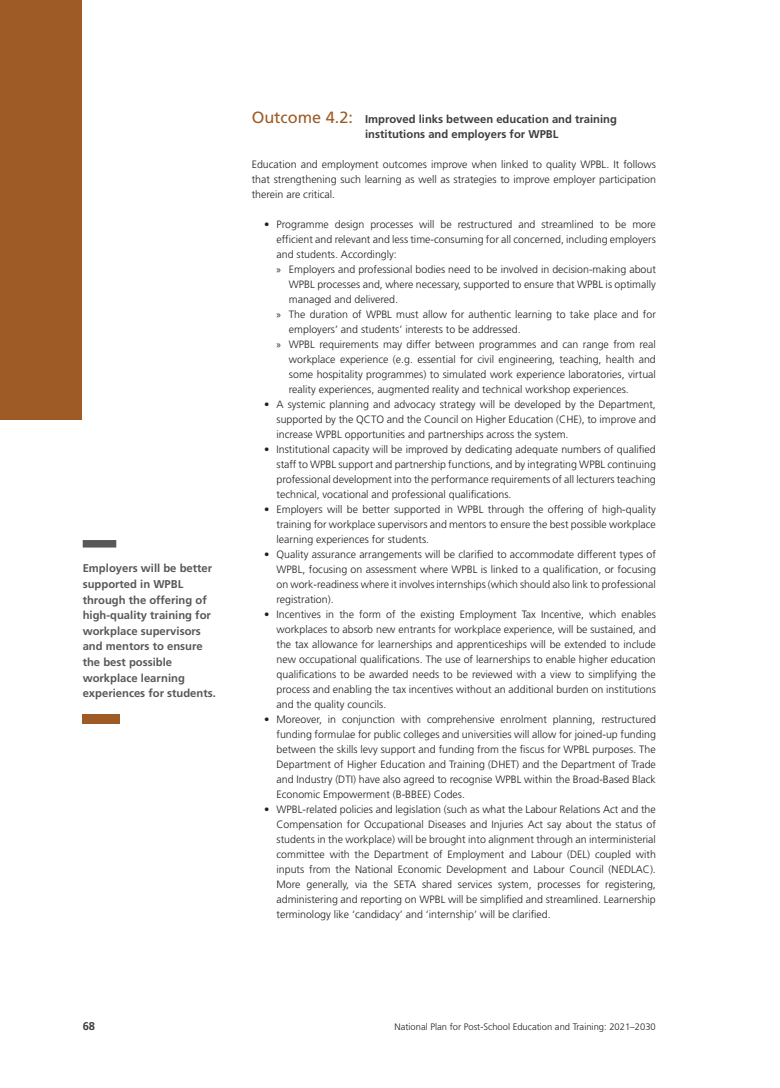
<style>
.page{position:relative;width:780px;height:1088px;background:#fff}
.page>*{position:absolute;margin:0;border:0;box-sizing:border-box;transform-origin:0 0}
.Pull_quote_LHP_CH4{font:700 11.25px/15.6px "Frutiger LT Std";color:#57585a}
.Outcome_Heading{font:700 11.25px/15px "Frutiger LT Std";color:#3e3e3f}
.Body_Copy{font:300 10.62px/15px "Frutiger LT Std";color:#231f20;text-align:justify}
.t1{font:300 9.38px "Frutiger LT Std";color:#231f20}
.s1{font-weight:400;font-size:16.25px;color:#9e5b25}
.s2{font-family:"Myriad Pro";font-weight:400}
</style>
<div class="page">
<div style="left:0;top:0;width:81px;height:419px;background:#9e5b25"></div>
<div style="left:83px;top:540px;width:33px;height:7px;background:#57585a"></div>
<div style="left:82px;top:714px;width:38px;height:9px;background:#9e5b25"></div>
<p class="Pull_quote_LHP_CH4" style="left:83px;top:561px;width:135px">Employers will be better supported in WPBL through the offering of high-quality training for workplace supervisors and mentors to ensure the best possible workplace learning experiences for students.</p>
<p class="Outcome_Heading" style="left:365px;top:111px;width:253px;text-indent:-113px"><span class="s1">Outcome 4.2:</span> Improved links between education and training institutions and employers for WPBL</p>
<p class="Body_Copy" style="left:252px;top:157px;width:405px">Education and employment outcomes improve when linked to quality WPBL. It follows that strengthening such learning as well as strategies to improve employer participation therein are critical.</p>
<p class="Body_Copy" style="left:276px;top:217px;width:381px;text-indent:-12px">• Programme design processes will be restructured and streamlined to be more efficient and relevant and less time-consuming for all concerned, including employers and students. Accordingly:</p>
<p class="Body_Copy" style="left:289px;top:262px;width:368px;text-indent:-12px"><span class="s2">»</span> Employers and professional bodies need to be involved in decision-making about WPBL processes and, where necessary, supported to ensure that WPBL is optimally managed and delivered.</p>
<p class="Body_Copy" style="left:289px;top:307px;width:368px;text-indent:-12px"><span class="s2">»</span> The duration of WPBL must allow for authentic learning to take place and for employers’ and students’ interests to be addressed.</p>
<p class="Body_Copy" style="left:289px;top:337px;width:368px;text-indent:-12px"><span class="s2">»</span> WPBL requirements may differ between programmes and can range from real workplace experience (e.g. essential for civil engineering, teaching, health and some hospitality programmes) to simulated work experience laboratories, virtual reality experiences, augmented reality and technical workshop experiences.</p>
<p class="Body_Copy" style="left:276px;top:397px;width:381px;text-indent:-12px">• A systemic planning and advocacy strategy will be developed by the Department, supported by the QCTO and the Council on Higher Education (CHE), to improve and increase WPBL opportunities and partnerships across the system.</p>
<p class="Body_Copy" style="left:276px;top:442px;width:381px;text-indent:-12px">• Institutional capacity will be improved by dedicating adequate numbers of qualified staff to WPBL support and partnership functions, and by integrating WPBL continuing professional development into the performance requirements of all lecturers teaching technical, vocational and professional qualifications.</p>
<p class="Body_Copy" style="left:276px;top:502px;width:381px;text-indent:-12px">• Employers will be better supported in WPBL through the offering of high-quality training for workplace supervisors and mentors to ensure the best possible workplace learning experiences for students.</p>
<p class="Body_Copy" style="left:276px;top:547px;width:381px;text-indent:-12px">• Quality assurance arrangements will be clarified to accommodate different types of WPBL, focusing on assessment where WPBL is linked to a qualification, or focusing on work-readiness where it involves internships (which should also link to professional registration).</p>
<p class="Body_Copy" style="left:276px;top:607px;width:381px;text-indent:-12px">• Incentives in the form of the existing Employment Tax Incentive, which enables workplaces to absorb new entrants for workplace experience, will be sustained, and the tax allowance for learnerships and apprenticeships will be extended to include new occupational qualifications. The use of learnerships to enable higher education qualifications to be awarded needs to be reviewed with a view to simplifying the process and enabling the tax incentives without an additional burden on institutions and the quality councils.</p>
<p class="Body_Copy" style="left:276px;top:712px;width:381px;text-indent:-12px">• Moreover, in conjunction with comprehensive enrolment planning, restructured funding formulae for public colleges and universities will allow for joined-up funding between the skills levy support and funding from the fiscus for WPBL purposes. The Department of Higher Education and Training (DHET) and the Department of Trade and Industry (DTI) have also agreed to recognise WPBL within the Broad-Based Black Economic Empowerment (B-BBEE) Codes.</p>
<p class="Body_Copy" style="left:276px;top:802px;width:381px;text-indent:-12px">• WPBL-related policies and legislation (such as what the Labour Relations Act and the Compensation for Occupational Diseases and Injuries Act say about the status of students in the workplace) will be brought into alignment through an interministerial committee with the Department of Employment and Labour (DEL) coupled with inputs from the National Economic Development and Labour Council (NEDLAC).<br>More generally, via the SETA shared services system, processes for registering, administering and reporting on WPBL will be simplified and streamlined. Learnership terminology like ‘candidacy’ and ‘internship’ will be clarified.</p>
<p class="Outcome_Heading" style="left:83px;top:1018px;width:14px">68</p>
<p class="t1" style="left:394px;top:1021px;width:263px">National Plan for Post-School Education and Training: 2021–2030</p>
</div>
